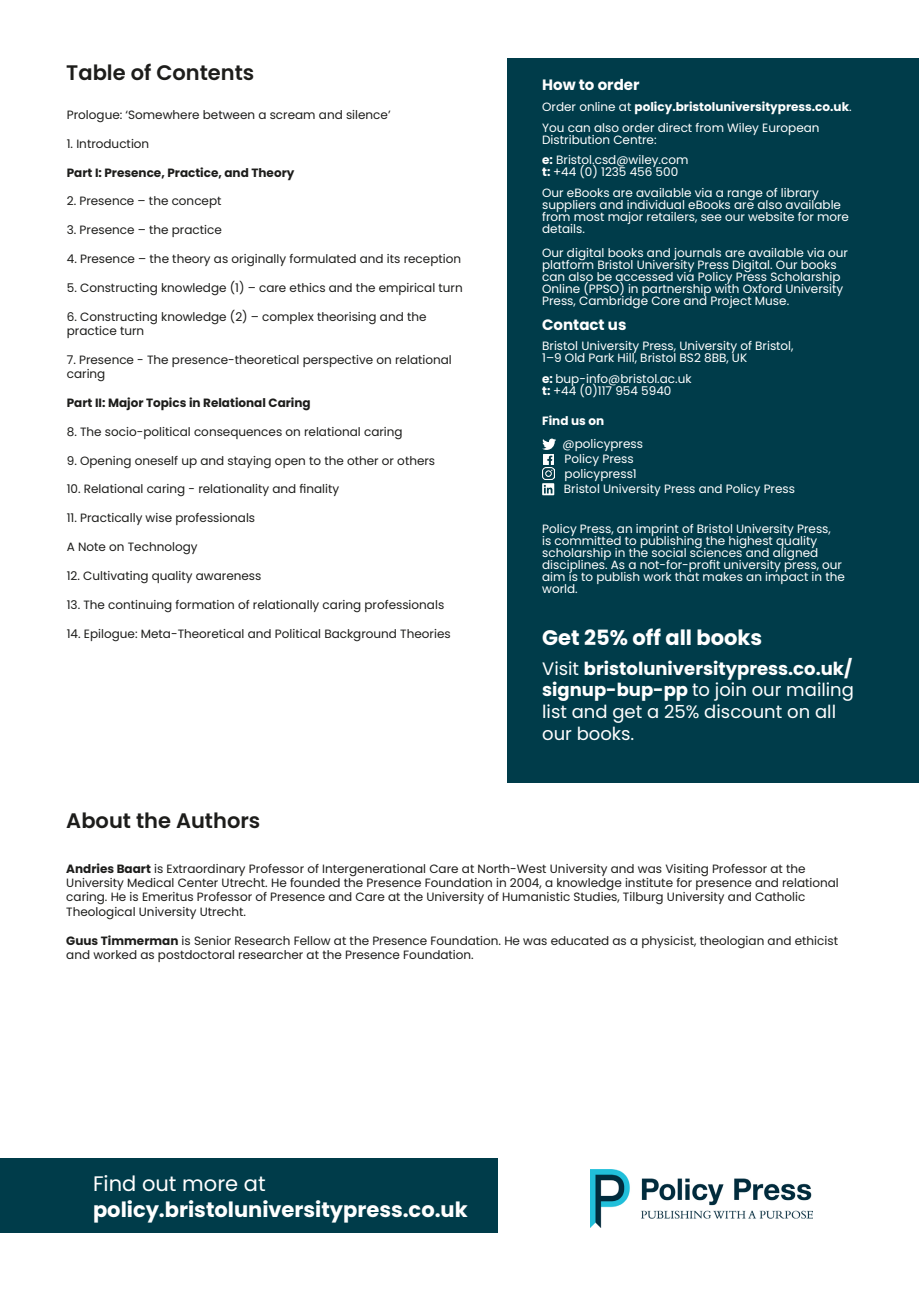
<style>
.page{position:relative;width:919px;height:1289px;background:#fff}
.page>*{position:absolute;margin:0;border:0;box-sizing:border-box;transform-origin:0 0}
.t1{font:700 21px "Poppins";color:#fff}
.POI{font:600 21px "Poppins";color:#1d1d1b}
.t2{font:21px "Poppins";color:#fff}
.t3{font:18px/21.6px "Poppins";color:#fff}
.t4{font:700 15px "Poppins";color:#fff}
.t5{font:12px/14.4px "Poppins";color:#1d1d1b}
.t6{font:12px/12px "Poppins";color:#fff}
.t7{font:700 12px "Poppins";color:#1d1d1b}
.t8{font:700 12px "Poppins";color:#fff}
.s1{font-weight:700}
</style>
<div class="page">
<div style="left:507px;top:58px;width:411px;height:724px;background:#003c4a"></div>
<svg style="left:542px;top:438px;width:14px;height:57px"></svg>
<div style="left:0;top:1158px;width:497px;height:74px;background:#003c4a"></div>
<img style="left:590px;top:1169px;width:222px;height:58px">
<p class="POI" style="left:66px;top:61px;width:190px">Table of Contents</p>
<p class="t5" style="left:67px;top:107px;width:325px">Prologue: ‘Somewhere between a scream and silence’</p>
<p class="t5" style="left:67px;top:136px;width:84px">1. Introduction</p>
<p class="t7" style="left:67px;top:165px;width:229px">Part I: Presence, Practice, and Theory</p>
<p class="t5" style="left:67px;top:194px;width:156px">2. Presence – the concept</p>
<p class="t5" style="left:67px;top:223px;width:157px">3. Presence – the practice</p>
<p class="t5" style="left:67px;top:251px;width:396px">4. Presence – the theory as originally formulated and its reception</p>
<p class="t5" style="left:67px;top:280px;width:397px">5. Constructing knowledge (1) – care ethics and the empirical turn</p>
<p class="t5" style="left:67px;top:309px;width:361px">6. Constructing knowledge (2) – complex theorising and the practice turn</p>
<p class="t5" style="left:67px;top:352px;width:386px">7. Presence - The presence-theoretical perspective on relational caring</p>
<p class="t7" style="left:67px;top:396px;width:245px">Part II: Major Topics in Relational Caring</p>
<p class="t5" style="left:67px;top:424px;width:337px">8. The socio-political consequences on relational caring</p>
<p class="t5" style="left:67px;top:453px;width:370px">9. Opening oneself up and staying open to the other or others</p>
<p class="t5" style="left:67px;top:482px;width:274px">10. Relational caring - relationality and finality</p>
<p class="t5" style="left:67px;top:511px;width:190px">11. Practically wise professionals</p>
<p class="t5" style="left:67px;top:539px;width:132px">A Note on Technology</p>
<p class="t5" style="left:67px;top:568px;width:196px">12. Cultivating quality awareness</p>
<p class="t5" style="left:67px;top:597px;width:379px">13. The continuing formation of relationally caring professionals</p>
<p class="t5" style="left:67px;top:626px;width:385px">14. Epilogue: Meta-Theoretical and Political Background Theories</p>
<p class="POI" style="left:66px;top:808px;width:195px">About the Authors</p>
<p class="t4" style="left:542px;top:76px;width:99px">How to order</p>
<p class="t6" style="left:542px;top:97px;width:311px;line-height:20.5px">Order online at <span class="s1">policy.bristoluniversitypress.co.uk</span>.<br>You can also order direct from Wiley European</p>
<p class="t6" style="left:542px;top:129px;width:148px;line-height:20.5px">Distribution Centre:<br><span class="s1">e:</span> Bristol.csd@wiley.com</p>
<p class="t6" style="left:542px;top:162px;width:278px;line-height:20.5px"><span class="s1">t:</span> +44 (0) 1235 456 500<br>Our eBooks are available via a range of library</p>
<p class="t6" style="left:542px;top:199px;width:308px">suppliers and individual eBooks are also available from most major retailers, see our website for more details.</p>
<p class="t6" style="left:542px;top:247px;width:307px">Our digital books and journals are available via our platform Bristol University Press Digital. Our books can also be accessed via Policy Press Scholarship Online (PPSO) in partnership with Oxford University Press, Cambridge Core and Project Muse.</p>
<p class="t4" style="left:542px;top:316px;width:86px">Contact us</p>
<p class="t6" style="left:542px;top:340px;width:253px">Bristol University Press, University of Bristol,<br>1–9 Old Park Hill, Bristol BS2 8BB, UK</p>
<p class="t6" style="left:542px;top:373px;width:151px"><span class="s1">e:</span> bup-info@bristol.ac.uk <span class="s1">t:</span> +44 (0)117 954 5940</p>
<p class="t8" style="left:542px;top:413px;width:63px">Find us on</p>
<p class="t6" style="left:562px;top:436px;width:234px;line-height:15px">@policypress<br>Policy Press<br>policypress1<br>Bristol University Press and Policy Press</p>
<p class="t6" style="left:542px;top:523px;width:304px">Policy Press, an imprint of Bristol University Press,<br>is committed to publishing the highest quality scholarship in the social sciences and aligned disciplines. As a not-for-profit university press, our aim is to publish work that makes an impact in the world.</p>
<h1 class="t1" style="left:542px;top:625px;width:222px">Get 25% off all books</h1>
<h2 class="t3" style="left:542px;top:658px;width:313px">Visit <span class="s1">bristoluniversitypress.co.uk/ signup-bup-pp</span> to join our mailing list and get a 25% discount on all our books.</h2>
<p class="t5" style="left:66px;top:861px;width:774px"><span class="s1">Andries Baart</span> is Extraordinary Professor of Intergenerational Care at North-West University and was Visiting Professor at the University Medical Center Utrecht. He founded the Presence Foundation in 2004, a knowledge institute for presence and relational caring. He is Emeritus Professor of Presence and Care at the University of Humanistic Studies, Tilburg University and Catholic Theological University Utrecht.</p>
<p class="t5" style="left:66px;top:933px;width:773px"><span class="s1">Guus Timmerman</span> is Senior Research Fellow at the Presence Foundation. He was educated as a physicist, theologian and ethicist and worked as postdoctoral researcher at the Presence Foundation.</p>
<h1 class="t2" style="left:93px;top:1171px;width:174px">Find out more at</h1>
<h1 class="t1" style="left:93px;top:1197px;width:376px">policy.bristoluniversitypress.co.uk</h1>
</div>
